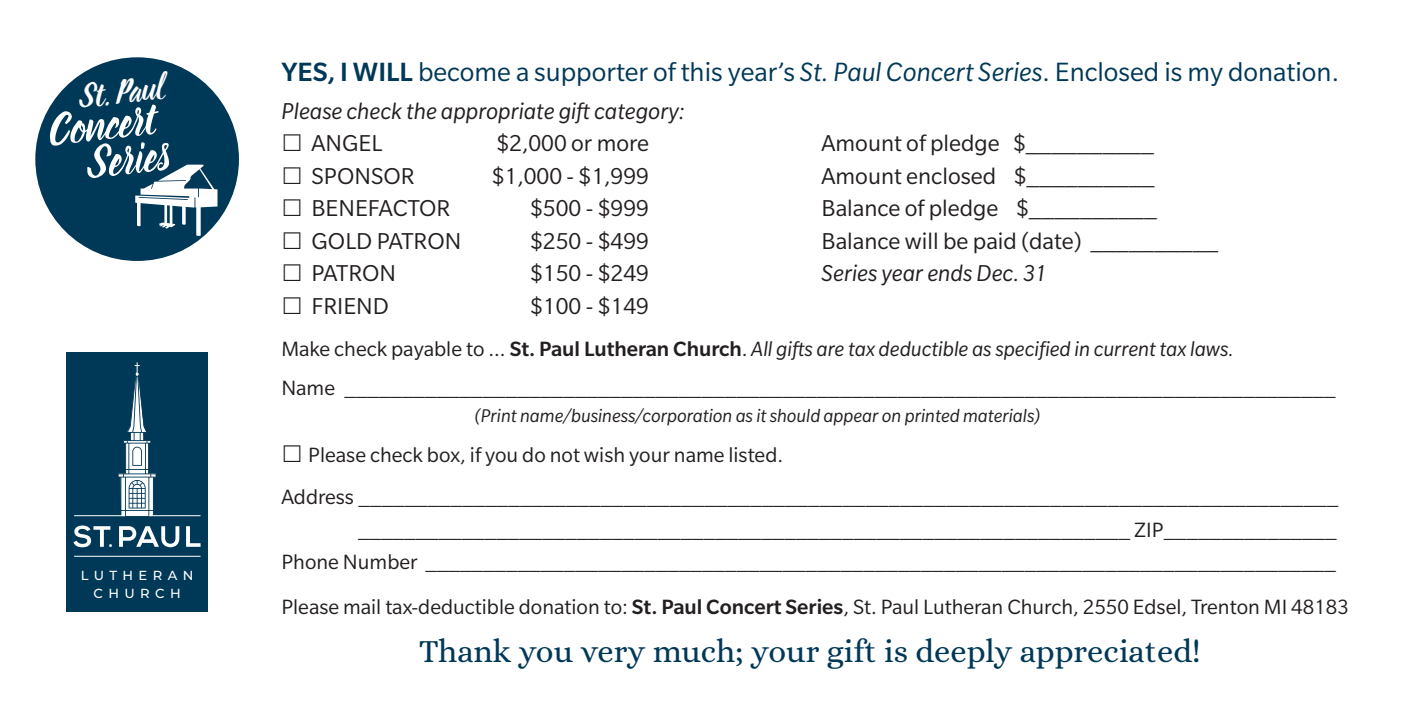
<style>
.page{position:relative;width:1421px;height:710px;background:#fff}
.page>*{position:absolute;margin:0;border:0;box-sizing:border-box;transform-origin:0 0}
.t1{font:italic 46.5px "beloved";color:#fff;scale:1.04 1}
.t2{font:italic 34.25px "beloved";color:#fff;scale:1.04 1}
.t3{font:32.5px "Alice";color:#003857}
.t4{font:28.75px "Slate Pro";color:#003857}
.t5{font:25px "Slate Pro";color:#231f20}
.t6{font:italic 25px "Slate Pro";color:#231f20}
.t7{font:22.5px "Slate Pro";color:#231f20}
.t8{font:italic 22.5px "Slate Pro";color:#231f20}
.t9{font:italic 20px "Slate Pro";color:#231f20}
.t10{font:500 13px "Montserrat";letter-spacing:.41em;color:#fff}
.s1{font-weight:500}
.s2{font-style:italic}
.s3{font-family:"Klavika CH";font-weight:300}
.s4{font-style:normal}
.s5{font-weight:500;font-style:normal}
.s6{font-family:"Klavika CH";font-weight:300;font-size:25px}
</style>
<div class="page">
<div style="left:35px;top:57px;width:204px;height:204px;background:#003857;border-radius:50%"></div>
<svg style="left:135px;top:165px;width:82px;height:71px"></svg>
<div style="left:66px;top:352px;width:142px;height:259px;background:#003857"></div>
<hr style="left:74px;top:556px;width:126px;height:1px;background:#fff">
<svg style="left:118px;top:362px;width:38px;height:155px"></svg>
<hr style="left:74px;top:515px;width:51px;height:1px;background:#fff">
<hr style="left:149px;top:515px;width:51px;height:1px;background:#fff">
<svg style="left:73px;top:525px;width:127px;height:22px"></svg>
<p class="t2" style="left:76px;top:78px;width:85px;rotate:-6deg">St. Paul</p>
<p class="t1" style="left:46px;top:104px;width:104px;rotate:-6deg">Concert</p>
<p class="t1" style="left:82px;top:138px;width:81px;rotate:-6deg">Series</p>
<p class="t10" style="left:81px;top:566px;width:114px">LUTHERAN</p>
<p class="t10" style="left:94px;top:584px;width:89px">CHURCH</p>
<p class="t4" style="left:281px;top:57px;width:1059px"><span class="s1">YES, I WILL</span> become a supporter of this year’s <span class="s2">St. Paul Concert Series</span>. Enclosed is my donation.</p>
<p class="t6" style="left:281px;top:98px;width:405px">Please check the appropriate gift category:</p>
<p class="t5" style="left:281px;top:130px;width:102px"><span class="s3">•</span> ANGEL</p>
<p class="t5" style="left:496px;top:130px;width:154px">$2,000 or more</p>
<p class="t5" style="left:821px;top:130px;width:334px">Amount of pledge $__________</p>
<p class="t5" style="left:281px;top:163px;width:135px"><span class="s3">•</span> SPONSOR</p>
<p class="t5" style="left:492px;top:163px;width:159px">$1,000 - $1,999</p>
<p class="t5" style="left:821px;top:163px;width:334px">Amount enclosed $__________</p>
<p class="t5" style="left:281px;top:195px;width:170px"><span class="s3">•</span> BENEFACTOR</p>
<p class="t5" style="left:530px;top:195px;width:120px">$500 - $999</p>
<p class="t5" style="left:821px;top:195px;width:337px">Balance of pledge $__________</p>
<p class="t5" style="left:281px;top:228px;width:181px"><span class="s3">•</span> GOLD PATRON</p>
<p class="t5" style="left:530px;top:228px;width:120px">$250 - $499</p>
<p class="t5" style="left:821px;top:228px;width:398px">Balance will be paid (date) __________</p>
<p class="t5" style="left:281px;top:260px;width:116px"><span class="s3">•</span> PATRON</p>
<p class="t5" style="left:530px;top:260px;width:120px">$150 - $249</p>
<p class="t6" style="left:821px;top:260px;width:227px">Series year ends Dec. 31</p>
<p class="t5" style="left:281px;top:293px;width:109px"><span class="s3">•</span> FRIEND</p>
<p class="t5" style="left:530px;top:293px;width:120px">$100 - $149</p>
<p class="t8" style="left:281px;top:337px;width:953px"><span class="s4">Make check payable to ...</span> <span class="s5">St. Paul Lutheran Church</span><span class="s4">.</span> All gifts are tax deductible as specified in current tax laws.</p>
<p class="t7" style="left:281px;top:376px;width:1055px">Name ______________________________________________________________________________________</p>
<p class="t9" style="left:475px;top:405px;width:566px">(Print name/business/corporation as it should appear on printed materials)</p>
<p class="t7" style="left:281px;top:443px;width:503px"><span class="s6">•</span> Please check box, if you do not wish your name listed.</p>
<p class="t7" style="left:281px;top:485px;width:1058px">Address _____________________________________________________________________________________</p>
<p class="t7" style="left:358px;top:518px;width:980px">___________________________________________________________________ ZIP_______________</p>
<p class="t7" style="left:281px;top:550px;width:1056px">Phone Number _______________________________________________________________________________</p>
<p class="t7" style="left:281px;top:595px;width:1069px">Please mail tax-deductible donation to: <span class="s1">St. Paul Concert Series</span>, St. Paul Lutheran Church, 2550 Edsel, Trenton MI 48183</p>
<p class="t3" style="left:419px;top:633px;width:783px">Thank you very much; your gift is deeply appreciated!</p>
</div>
